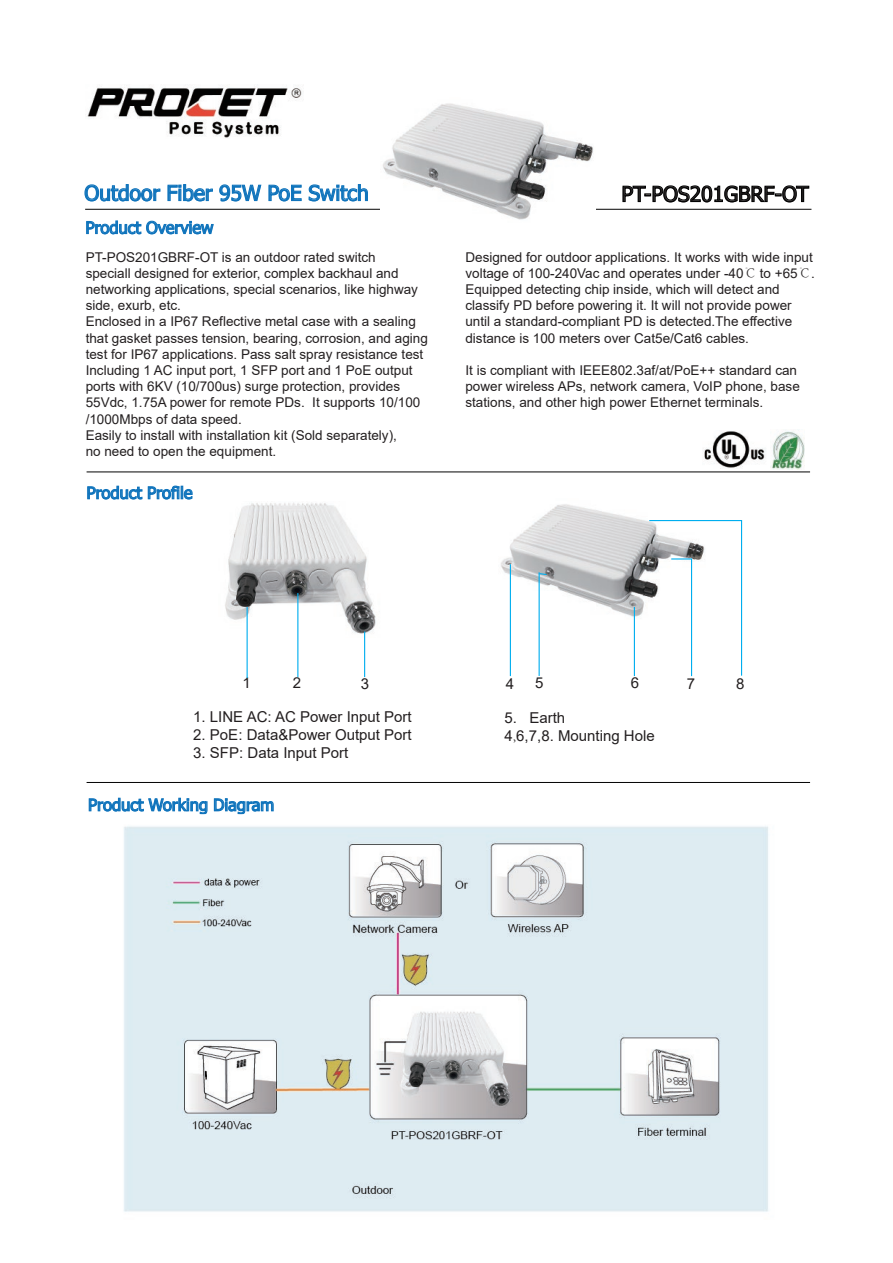
<style>
.page{position:relative;width:893px;height:1263px;background:#fff}
.page>*{position:absolute;margin:0;border:0;box-sizing:border-box;transform-origin:0 0}
.t1{font:21px "Tahoma";color:#1074bc}
.t2{font:21px "Tahoma";color:#231f20}
.t3{font:16.5px "Tahoma";color:#1074bc}
.t4{font:15px/18px "Arial";color:#231f20}
.t5{font:13.5px/16.2px "Arial";color:#231f20}
.s1{font-family:"Adobe Song Std";font-weight:300}
</style>
<div class="page">
<img style="left:501px;top:504px;width:147px;height:115px">
<img style="left:225px;top:502px;width:151px;height:135px">
<svg style="left:84px;top:184px;width:77px;height:18px"></svg>
<svg style="left:167px;top:184px;width:95px;height:18px"></svg>
<svg style="left:268px;top:184px;width:34px;height:18px"></svg>
<svg style="left:308px;top:184px;width:60px;height:18px"></svg>
<svg style="left:86px;top:220px;width:128px;height:15px"></svg>
<hr style="left:87px;top:782px;width:723px;height:1px;background:#030303">
<svg style="left:87px;top:485px;width:106px;height:15px"></svg>
<svg style="left:88px;top:797px;width:186px;height:17px"></svg>
<hr style="left:87px;top:472px;width:723px;height:1px;background:#030303">
<hr style="left:581px;top:209px;width:230px;height:1px;background:#030303">
<hr style="left:85px;top:209px;width:322px;height:1px;background:#030303">
<svg style="left:622px;top:185px;width:188px;height:18px"></svg>
<hr style="left:510px;top:564px;width:1px;height:112px;background:#00aeef">
<hr style="left:634px;top:607px;width:1px;height:69px;background:#00aeef">
<hr style="left:247px;top:607px;width:1px;height:71px;background:#00aeef">
<hr style="left:364px;top:631px;width:1px;height:46px;background:#00aeef">
<hr style="left:539px;top:572px;width:1px;height:104px;background:#00aeef">
<svg style="left:538px;top:572px;width:10px;height:4px"></svg>
<img style="left:124px;top:814px;width:645px;height:398px">
<img style="left:704px;top:431px;width:62px;height:37px">
<svg style="left:648px;top:520px;width:95px;height:157px"></svg>
<hr style="left:297px;top:593px;width:1px;height:84px;background:#00aeef">
<img style="left:380px;top:103px;width:215px;height:117px">
<img style="left:87px;top:87px;width:215px;height:51px">
<img style="left:770px;top:429px;width:34px;height:40px">
<h1 class="t1" style="left:84px;top:179px;width:286px">Outdoor Fiber 95W PoE Switch</h1>
<p class="t3" style="left:86px;top:216px;width:129px">Product Overview</p>
<p class="t5" style="left:86px;top:249px;width:344px">PT-POS201GBRF-OT is an outdoor rated switch<br>speciall designed for exterior, complex backhaul and networking applications, special scenarios, like highway side, exurb, etc.<br>Enclosed in a IP67 Reflective metal case with a sealing that gasket passes tension, bearing, corrosion, and aging test for IP67 applications. Pass salt spray resistance test Including 1 AC input port, 1 SFP port and 1 PoE output ports with 6KV (10/700us) surge protection, provides 55Vdc, 1.75A power for remote PDs. It supports 10/100 /1000Mbps of data speed.<br>Easily to install with installation kit (Sold separately),<br>no need to open the equipment.</p>
<p class="t5" style="left:465px;top:249px;width:351px">Designed for outdoor applications. It works with wide input voltage of 100-240Vac and operates under -40<span class="s1">℃</span> to +65<span class="s1">℃</span>.<br>Equipped detecting chip inside, which will detect and classify PD before powering it. It will not provide power until a standard-compliant PD is detected.The effective distance is 100 meters over Cat5e/Cat6 cables.</p>
<h1 class="t2" style="left:622px;top:180px;width:189px">PT-POS201GBRF-OT</h1>
<p class="t5" style="left:465px;top:362px;width:336px">It is compliant with IEEE802.3af/at/PoE++ standard can power wireless APs, network camera, VoIP phone, base stations, and other high power Ethernet terminals.</p>
<p class="t3" style="left:87px;top:482px;width:107px">Product Profile</p>
<p class="t4" style="left:242px;top:673px;width:10px">1</p>
<p class="t4" style="left:293px;top:673px;width:10px">2</p>
<p class="t4" style="left:535px;top:673px;width:10px">5</p>
<p class="t4" style="left:631px;top:673px;width:10px">6</p>
<p class="t4" style="left:687px;top:674px;width:10px">7</p>
<p class="t4" style="left:736px;top:674px;width:10px">8</p>
<p class="t4" style="left:193px;top:708px;width:220px">1. LINE AC: AC Power Input Port</p>
<p class="t4" style="left:193px;top:726px;width:220px">2. PoE: Data&amp;Power Output Port</p>
<p class="t4" style="left:193px;top:744px;width:157px">3. SFP: Data Input Port</p>
<p class="t4" style="left:361px;top:674px;width:10px">3</p>
<p class="t4" style="left:506px;top:674px;width:10px">4</p>
<p class="t4" style="left:504px;top:709px;width:152px">5. Earth<br>4<span class="s1">,</span>6,7,8. Mounting Hole</p>
<p class="t3" style="left:88px;top:794px;width:188px">Product Working Diagram</p>
</div>
